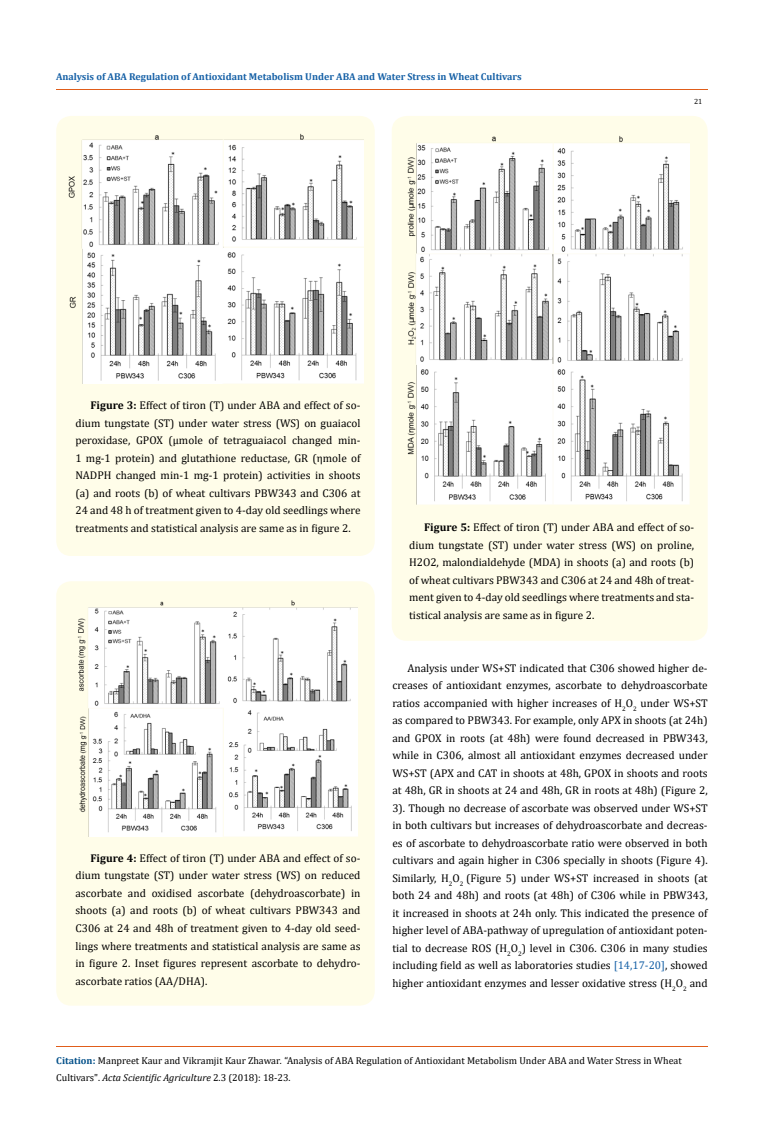
<style>
.page{position:relative;width:764px;height:1142px;background:#fff}
.page>*{position:absolute;margin:0;border:0;box-sizing:border-box;transform-origin:0 0}
.t1{font:11.25px/17.5px "Cambria";color:#000;text-align:justify}
.t2{font:10px/17.5px "Cambria";color:#000}
.t3{font:700 10px "Cambria";color:#1560a6}
.t4{font:7.5px "Cambria";color:#000}
.s1{font-weight:700}
.s2{color:#1560a6}
.s3{font-weight:700;color:#035089}
.s4{font-style:italic}
</style>
<div class="page">
<hr style="left:56px;top:1045px;width:651px;height:1px;background:#e05d1a">
<hr style="left:56px;top:89px;width:651px;height:1px;background:#e05d1a">
<div style="left:56px;top:116px;width:319px;height:440px;background:#fffde9;border-radius:15px"></div>
<img style="left:68px;top:133px;width:295px;height:250px">
<div style="left:56px;top:581px;width:319px;height:424px;background:#fffde9;border-radius:15px"></div>
<img style="left:78px;top:600px;width:280px;height:236px">
<div style="left:392px;top:116px;width:315px;height:524px;background:#fffde9;border-radius:15px"></div>
<img style="left:407px;top:135px;width:282px;height:369px">
<p class="t3" style="left:56px;top:70px;width:467px">Analysis of ABA Regulation of Antioxidant Metabolism Under ABA and Water Stress in Wheat Cultivars</p>
<p class="t4" style="left:694px;top:97px;width:10px">21</p>
<p class="t1" style="left:75px;top:396px;width:287px;text-indent:15px"><span class="s1">Figure 3:</span> Effect of tiron (T) under ABA and effect of so&shy;dium tungstate (ST) under water stress (WS) on guaiacol peroxidase, GPOX (µmole of tetraguaiacol changed min-1 mg-1 protein) and glutathione reductase, GR (ηmole of NADPH changed min-1 mg-1 protein) activities in shoots (a) and roots (b) of wheat cultivars PBW343 and C306 at 24 and 48 h of treatment given to 4-day old seedlings where treatments and statistical analysis are same as in figure 2.</p>
<p class="t1" style="left:75px;top:849px;width:287px;text-indent:15px"><span class="s1">Figure 4:</span> Effect of tiron (T) under ABA and effect of so&shy;dium tungstate (ST) under water stress (WS) on reduced ascorbate and oxidised ascorbate (dehydroascorbate) in shoots (a) and roots (b) of wheat cultivars PBW343 and C306 at 24 and 48h of treatment given to 4-day old seed&shy;lings where treatments and statistical analysis are same as in figure 2. Inset figures represent ascorbate to dehydro&shy;ascorbate ratios (AA/DHA).</p>
<p class="t1" style="left:409px;top:518px;width:287px;text-indent:15px"><span class="s1">Figure 5:</span> Effect of tiron (T) under ABA and effect of so&shy;dium tungstate (ST) under water stress (WS) on proline, H2O2, malondialdehyde (MDA) in shoots (a) and roots (b) of wheat cultivars PBW343 and C306 at 24 and 48h of treat&shy;ment given to 4-day old seedlings where treatments and sta&shy;tistical analysis are same as in figure 2.</p>
<p class="t1" style="left:392px;top:659px;width:317px;text-indent:15px">Analysis under WS+ST indicated that C306 showed higher de&shy;creases of antioxidant enzymes, ascorbate to dehydroascorbate ratios accompanied with higher increases of H<sub>2</sub>O<sub>2</sub> under WS+ST as compared to PBW343. For example, only APX in shoots (at 24h) and GPOX in roots (at 48h) were found decreased in PBW343, while in C306, almost all antioxidant enzymes decreased under WS+ST (APX and CAT in shoots at 48h, GPOX in shoots and roots at 48h, GR in shoots at 24 and 48h, GR in roots at 48h) (Figure 2, 3). Though no decrease of ascorbate was observed under WS+ST in both cultivars but increases of dehydroascorbate and decreas&shy;es of ascorbate to dehydroascorbate ratio were observed in both cultivars and again higher in C306 specially in shoots (Figure 4).<br>Similarly, H<sub>2</sub>O<sub>2</sub> (Figure 5) under WS+ST increased in shoots (at both 24 and 48h) and roots (at 48h) of C306 while in PBW343, it increased in shoots at 24h only. This indicated the presence of higher level of ABA-pathway of upregulation of antioxidant poten&shy;tial to decrease ROS (H<sub>2</sub>O<sub>2</sub>) level in C306. C306 in many studies including field as well as laboratories studies <span class="s2">[14,17-20]</span>, showed higher antioxidant enzymes and lesser oxidative stress (H<sub>2</sub>O<sub>2</sub> and</p>
<p class="t2" style="left:56px;top:1051px;width:627px"><span class="s3">Citation:</span> Manpreet Kaur and Vikramjit Kaur Zhawar<span class="s4">.</span> “Analysis of ABA Regulation of Antioxidant Metabolism Under ABA and Water Stress in Wheat<br>Cultivars". <span class="s4">Acta Scientific Agriculture</span> 2.3 (2018): 18-23.</p>
</div>
